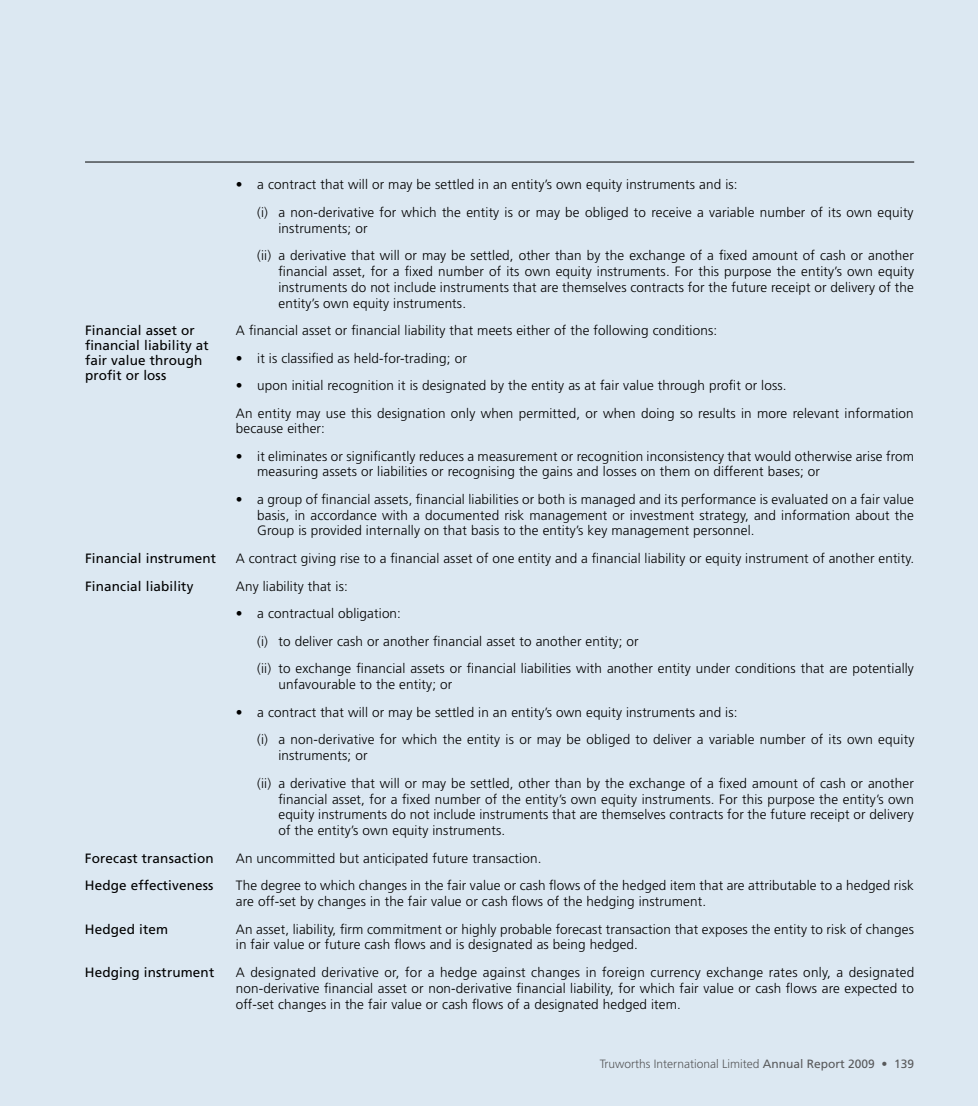
<style>
.page{position:relative;width:978px;height:1106px;background:#dce8f2}
.page>*{position:absolute;margin:0;border:0;box-sizing:border-box;transform-origin:0 0}
.t1{font:300 13.5px/15.8px "Frutiger";letter-spacing:.01em;color:#000}
.t2{font:13.5px/15px "Frutiger";letter-spacing:.01em;color:#000}
.t3{font:300 12px "Frutiger";color:#58595b}
.s1{font-weight:400}
</style>
<div class="page">
<hr style="left:85px;top:162px;width:829px;height:1px;background:#000">
<p class="t1" style="left:257px;top:171px;width:658px;line-height:27.6px;text-indent:-21px">• a contract that will or may be settled in an entity’s own equity instruments and is:<br>(i) a non-derivative for which the entity is or may be obliged to receive a variable number of its own equity</p>
<p class="t1" style="left:257px;top:214px;width:658px;line-height:27.6px;text-indent:21px">instruments; or<br>(ii) a derivative that will or may be settled, other than by the exchange of a fixed amount of cash or another</p>
<p class="t1" style="left:278px;top:263px;width:637px;text-align:justify">financial asset, for a fixed number of its own equity instruments. For this purpose the entity’s own equity instruments do not include instruments that are themselves contracts for the future receipt or delivery of the entity’s own equity instruments.</p>
<p class="t2" style="left:85px;top:323px;width:125px">Financial asset or financial liability at fair value through profit or loss</p>
<p class="t1" style="left:236px;top:322px;width:483px">A financial asset or financial liability that meets either of the following conditions:</p>
<p class="t1" style="left:236px;top:350px;width:232px">• it is classified as held-for-trading; or</p>
<p class="t1" style="left:236px;top:372px;width:679px;line-height:27.6px">• upon initial recognition it is designated by the entity as at fair value through profit or loss.<br>An entity may use this designation only when permitted, or when doing so results in more relevant information</p>
<p class="t1" style="left:236px;top:420px;width:91px">because either:</p>
<p class="t1" style="left:257px;top:448px;width:658px;text-indent:-21px">• it eliminates or significantly reduces a measurement or recognition inconsistency that would otherwise arise from measuring assets or liabilities or recognising the gains and losses on them on different bases; or</p>
<p class="t1" style="left:257px;top:491px;width:658px;text-align:justify;text-indent:-21px">• a group of financial assets, financial liabilities or both is managed and its performance is evaluated on a fair value basis, in accordance with a documented risk management or investment strategy, and information about the Group is provided internally on that basis to the entity’s key management personnel.</p>
<p class="t2" style="left:85px;top:550px;width:133px">Financial instrument</p>
<p class="t1" style="left:236px;top:550px;width:680px">A contract giving rise to a financial asset of one entity and a financial liability or equity instrument of another entity.</p>
<p class="t2" style="left:85px;top:578px;width:110px">Financial liability</p>
<p class="t1" style="left:236px;top:578px;width:113px">Any liability that is:</p>
<p class="t1" style="left:257px;top:599px;width:658px;line-height:27.6px;text-indent:-21px">• a contractual obligation:<br>(i) to deliver cash or another financial asset to another entity; or<br>(ii) to exchange financial assets or financial liabilities with another entity under conditions that are potentially</p>
<p class="t1" style="left:278px;top:676px;width:175px">unfavourable to the entity; or</p>
<p class="t1" style="left:257px;top:698px;width:659px;line-height:27.6px;text-indent:-21px">• a contract that will or may be settled in an entity’s own equity instruments and is:<br>(i) a non-derivative for which the entity is or may be obliged to deliver a variable number of its own equity</p>
<p class="t1" style="left:257px;top:741px;width:658px;line-height:27.6px;text-indent:21px">instruments; or<br>(ii) a derivative that will or may be settled, other than by the exchange of a fixed amount of cash or another</p>
<p class="t1" style="left:278px;top:791px;width:637px;text-align:justify">financial asset, for a fixed number of the entity’s own equity instruments. For this purpose the entity’s own equity instruments do not include instruments that are themselves contracts for the future receipt or delivery of the entity’s own equity instruments.</p>
<p class="t2" style="left:85px;top:850px;width:130px">Forecast transaction</p>
<p class="t1" style="left:236px;top:850px;width:307px">An uncommitted but anticipated future transaction.</p>
<p class="t2" style="left:85px;top:878px;width:130px">H edge effectiveness</p>
<p class="t1" style="left:236px;top:877px;width:679px">The degree to which changes in the fair value or cash flows of the hedged item that are attributable to a hedged risk are off-set by changes in the fair value or cash flows of the hedging instrument.</p>
<p class="t2" style="left:85px;top:921px;width:85px">H edged item</p>
<p class="t1" style="left:236px;top:921px;width:680px">An asset, liability, firm commitment or highly probable forecast transaction that exposes the entity to risk of changes in fair value or future cash flows and is designated as being hedged.</p>
<p class="t2" style="left:85px;top:964px;width:131px">Hedging instrument</p>
<p class="t1" style="left:236px;top:964px;width:680px;text-align:justify">A designated derivative or, for a hedge against changes in foreign currency exchange rates only, a designated non-derivative financial asset or non-derivative financial liability, for which fair value or cash flows are expected to off-set changes in the fair value or cash flows of a designated hedged item.</p>
<p class="t3" style="left:600px;top:1057px;width:316px">Truworths International Limited <span class="s1">Annual Report 2009</span> • <span class="s1">139</span></p>
</div>
